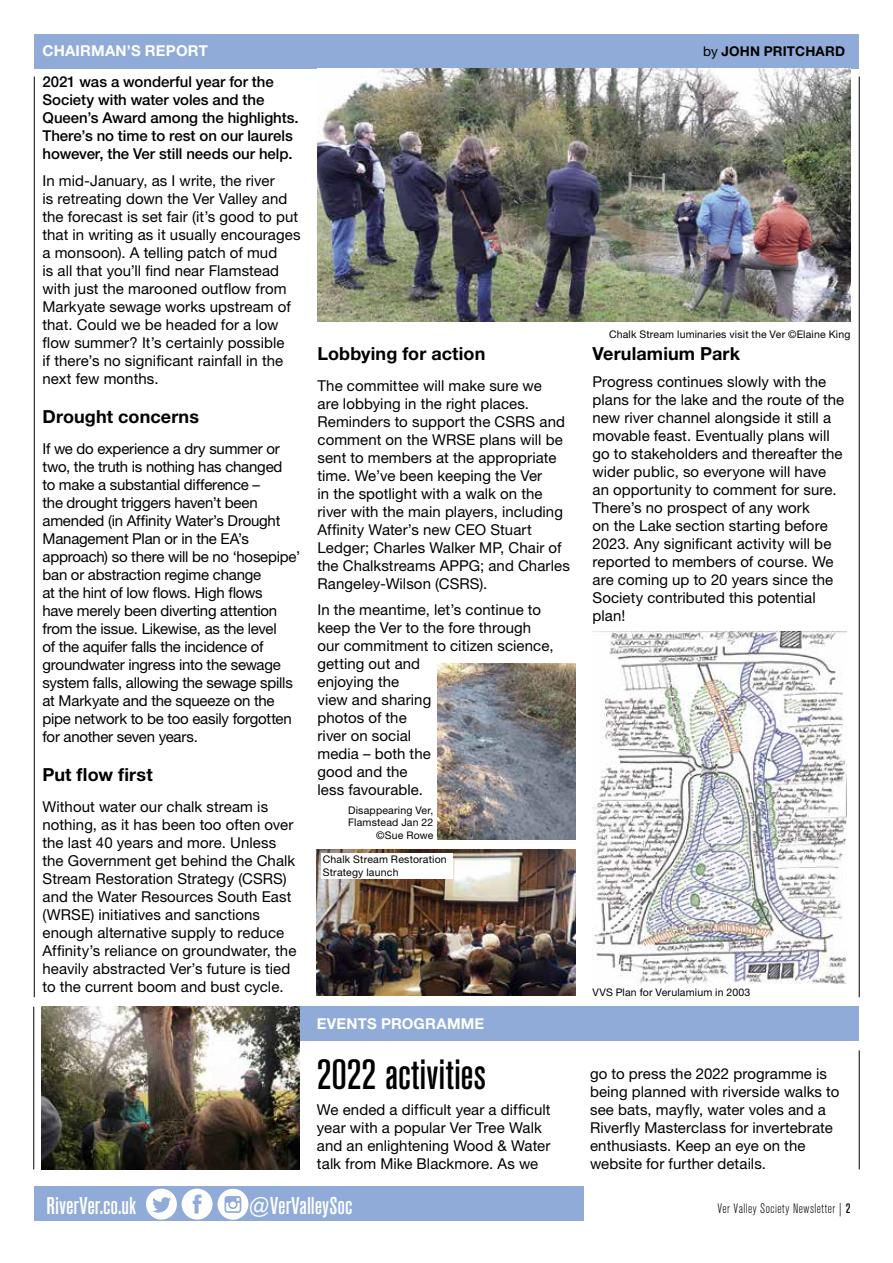
<style>
.page{position:relative;width:893px;height:1263px;background:#fff}
.page>*{position:absolute;margin:0;border:0;box-sizing:border-box;transform-origin:0 0}
.t1{font:500 condensed 42px "Akzidenz Grotesk BE";letter-spacing:.005em;color:#000}
.t2{font:500 condensed 24px "Akzidenz Grotesk BE";color:#fff}
.t3{font:700 18px "Helvetica Neue LT Pro";letter-spacing:.005em;color:#000}
.t4{font:15px/18px "Helvetica Neue LT Pro";letter-spacing:.005em;color:#000}
.t5{font:15px/18px "Helvetica Neue LT Pro";letter-spacing:-.015em;color:#000}
.t6{font:500 15px/18px "Helvetica Neue LT Pro";letter-spacing:-.005em;color:#000}
.t7{font:700 15px "Helvetica Neue LT Pro";letter-spacing:.015em;color:#fff}
.t8{font:300 condensed 13.5px "Akzidenz Grotesk BE";letter-spacing:.03em;color:#000}
.t9{font:700 13.5px "Helvetica Neue LT Pro";letter-spacing:.015em;color:#000}
.t10{font:10.5px/12.6px "Helvetica Neue LT Pro";letter-spacing:.015em;color:#000;text-align:right}
.s1{font-weight:400}
.s2{font-weight:500}
</style>
<div class="page">
<div style="left:34px;top:1187px;width:550px;height:34px;background:#90abd8"></div>
<div style="left:34px;top:34px;width:825px;height:34px;background:#90abd8"></div>
<hr style="left:859px;top:77px;width:1px;height:920px;background:#000">
<hr style="left:34px;top:77px;width:1px;height:920px;background:#000">
<svg style="left:146px;top:1189px;width:102px;height:31px"></svg>
<img style="left:317px;top:68px;width:533px;height:254px">
<img style="left:592px;top:631px;width:255px;height:352px">
<img style="left:317px;top:850px;width:258px;height:145px">
<img style="left:438px;top:663px;width:137px;height:176px">
<div style="left:321px;top:853px;width:131px;height:25px;background:#fff"></div>
<div style="left:300px;top:1007px;width:559px;height:34px;background:#90abd8"></div>
<hr style="left:33px;top:1007px;width:1px;height:162px;background:#000">
<hr style="left:859px;top:1050px;width:1px;height:119px;background:#000">
<img style="left:42px;top:1007px;width:258px;height:162px">
<p class="t7" style="left:43px;top:42px;width:167px">CHAIRMAN’S REPORT</p>
<p class="t9" style="left:703px;top:43px;width:143px"><span class="s1">by</span> JOHN PRITCHARD</p>
<p class="t6" style="left:43px;top:73px;width:258px">2021 was a wonderful year for the Society with water voles and the Queen’s Award among the highlights.<br>There’s no time to rest on our laurels however, the Ver still needs our help.</p>
<p class="t4" style="left:43px;top:171px;width:259px">In mid-January, as I write, the river<br>is retreating down the Ver Valley and the forecast is set fair (it’s good to put that in writing as it usually encourages a monsoon). A telling patch of mud<br>is all that you’ll find near Flamstead with just the marooned outflow from Markyate sewage works upstream of that. Could we be headed for a low flow summer? It’s certainly possible<br>if there’s no significant rainfall in the next few months.</p>
<p class="t3" style="left:43px;top:405px;width:158px">Drought concerns</p>
<p class="t5" style="left:43px;top:439px;width:259px">If we do experience a dry summer or two, the truth is nothing has changed<br>to make a substantial difference –<br>the drought triggers haven’t been amended (in Affinity Water’s Drought Management Plan or in the EA’s approach) so there will be no ‘hosepipe’ ban or abstraction regime change<br>at the hint of low flows. High flows<br>have merely been diverting attention from the issue. Likewise, as the level<br>of the aquifer falls the incidence of groundwater ingress into the sewage system falls, allowing the sewage spills at Markyate and the squeeze on the pipe network to be too easily forgotten for another seven years.</p>
<p class="t3" style="left:43px;top:763px;width:112px">Put flow first</p>
<p class="t4" style="left:43px;top:797px;width:255px">Without water our chalk stream is nothing, as it has been too often over the last 40 years and more. Unless the Government get behind the Chalk Stream Restoration Strategy (CSRS) and the Water Resources South East (WRSE) initiatives and sanctions enough alternative supply to reduce Affinity’s reliance on groundwater, the heavily abstracted Ver’s future is tied to the current boom and bust cycle.</p>
<p class="t3" style="left:317px;top:343px;width:169px">Lobbying for action</p>
<p class="t4" style="left:317px;top:376px;width:254px">The committee will make sure we<br>are lobbying in the right places.<br>Reminders to support the CSRS and comment on the WRSE plans will be sent to members at the appropriate time. We’ve been keeping the Ver<br>in the spotlight with a walk on the river with the main players, including<br>Affinity Water’s new CEO Stuart<br>Ledger; Charles Walker MP, Chair of the Chalkstreams APPG; and Charles<br>Rangeley-Wilson (CSRS).</p>
<p class="t4" style="left:317px;top:601px;width:238px">In the meantime, let’s continue to keep the Ver to the fore through our commitment to citizen science, getting out and<br>enjoying the<br>view and sharing<br>photos of the<br>river on social<br>media – both the<br>good and the<br>less favourable.</p>
<p class="t10" style="left:348px;top:803px;width:87px">Disappearing Ver,<br>Flamstead Jan 22 ©Sue Rowe</p>
<p class="t10" style="left:323px;top:853px;width:125px;text-align:left">Chalk Stream Restoration<br>Strategy launch</p>
<p class="t7" style="left:317px;top:1014px;width:169px">EVENTS PROGRAMME</p>
<h1 class="t1" style="left:317px;top:1051px;width:171px">2022 activities</h1>
<p class="t4" style="left:317px;top:1101px;width:235px">We ended a difficult year a difficult year with a popular Ver Tree Walk and an enlightening Wood &amp; Water talk from Mike Blackmore. As we</p>
<h2 class="t2" style="left:47px;top:1192px;width:91px">RiverVer.co.uk</h2>
<h2 class="t2" style="left:248px;top:1192px;width:105px">@VerValleySoc</h2>
<p class="t10" style="left:609px;top:328px;width:243px">Chalk Stream luminaries visit the Ver ©Elaine King</p>
<p class="t3" style="left:592px;top:343px;width:149px">Verulamium Park</p>
<p class="t4" style="left:592px;top:372px;width:253px">Progress continues slowly with the plans for the lake and the route of the new river channel alongside it still a movable feast. Eventually plans will go to stakeholders and thereafter the wider public, so everyone will have an opportunity to comment for sure.<br>There’s no prospect of any work<br>on the Lake section starting before 2023. Any significant activity will be reported to members of course. We are coming up to 20 years since the Society contributed this potential plan!</p>
<p class="t10" style="left:592px;top:986px;width:159px">VVS Plan for Verulamium in 2003</p>
<p class="t4" style="left:590px;top:1065px;width:251px">go to press the 2022 programme is being planned with riverside walks to see bats, mayfly, water voles and a Riverfly Masterclass for invertebrate enthusiasts. Keep an eye on the website for further details.</p>
<p class="t8" style="left:718px;top:1201px;width:134px">Ver Valley Society Newsletter | <span class="s2">2</span></p>
</div>
